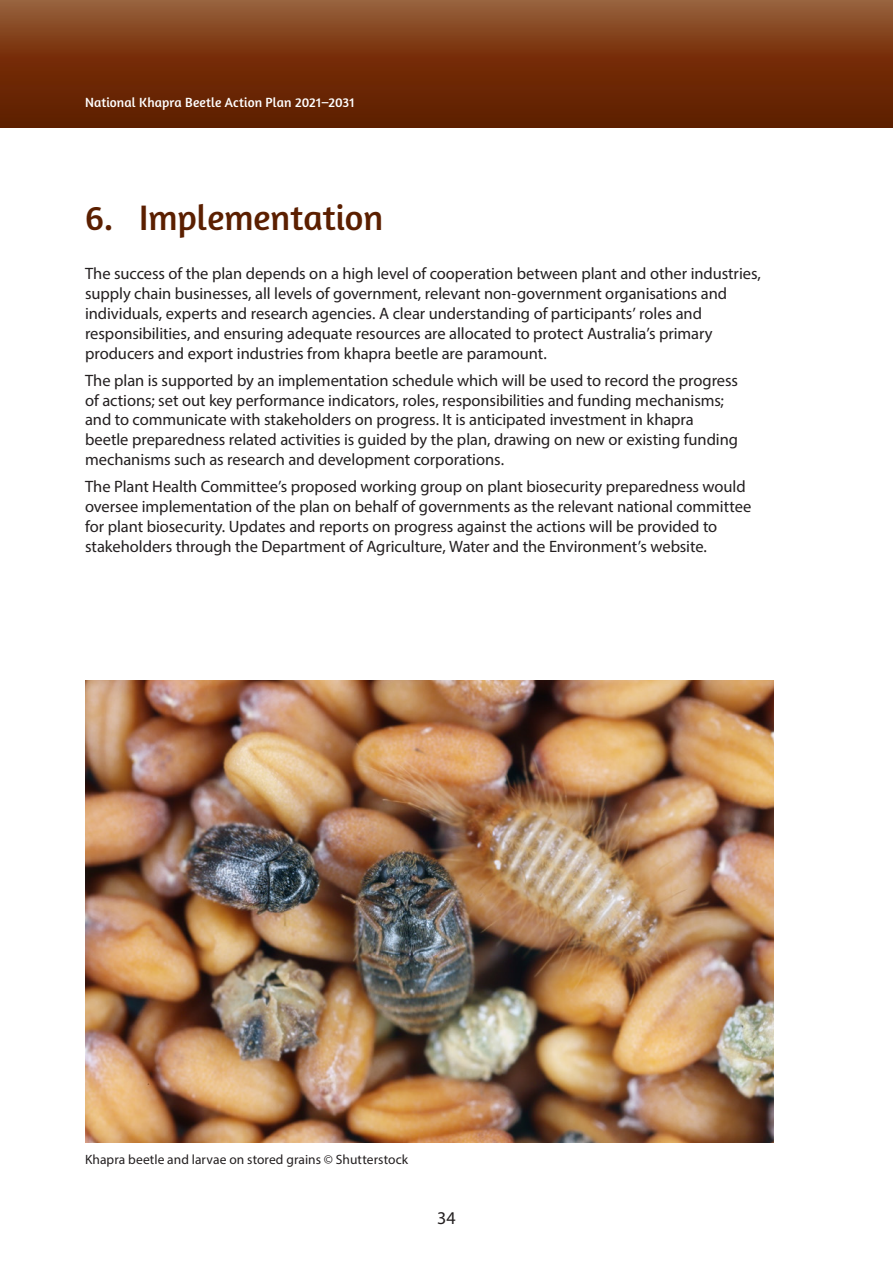
<style>
.page{position:relative;width:893px;height:1263px;background:#fff}
.page>*{position:absolute;margin:0;border:0;box-sizing:border-box;transform-origin:0 0}
.Heading_1{font:36px "Amaranth";color:#5b1f00}
.t1{font:18px "Myriad Pro";color:#231f20}
.Body{font:16.5px/19.8px "Myriad Pro";letter-spacing:-.005em;color:#231f20}
.Table_Footnote{font:13.5px "Myriad Pro";letter-spacing:.005em;color:#231f20}
.t2{font:13.5px "Amaranth";letter-spacing:.005em;color:#fff}
</style>
<div class="page">
<div style="left:0;top:0;width:893px;height:128px;background:linear-gradient(to bottom,#94562f,#5a1500)"></div>
<img style="left:85px;top:680px;width:689px;height:462px">
<p class="t2" style="left:85px;top:95px;width:271px">National Khapra Beetle Action Plan 2021–2031</p>
<h2 class="Heading_1" style="left:85px;top:196px;width:300px">6. Implementation</h2>
<p class="Body" style="left:85px;top:264px;width:677px">The success of the plan depends on a high level of cooperation between plant and other industries, supply chain businesses, all levels of government, relevant non-government organisations and individuals, experts and research agencies. A clear understanding of participants’ roles and responsibilities, and ensuring adequate resources are allocated to protect Australia’s primary producers and export industries from khapra beetle are paramount.</p>
<p class="Body" style="left:85px;top:370px;width:654px">The plan is supported by an implementation schedule which will be used to record the progress of actions; set out key performance indicators, roles, responsibilities and funding mechanisms; and to communicate with stakeholders on progress. It is anticipated investment in khapra beetle preparedness related activities is guided by the plan, drawing on new or existing funding mechanisms such as research and development corporations.</p>
<p class="Body" style="left:85px;top:477px;width:668px">The Plant Health Committee’s proposed working group on plant biosecurity preparedness would oversee implementation of the plan on behalf of governments as the relevant national committee for plant biosecurity. Updates and reports on progress against the actions will be provided to stakeholders through the Department of Agriculture, Water and the Environment’s website.</p>
<p class="Table_Footnote" style="left:85px;top:1151px;width:325px">Khapra beetle and larvae on stored grains © Shutterstock</p>
<p class="t1" style="left:437px;top:1206px;width:20px">34</p>
</div>
